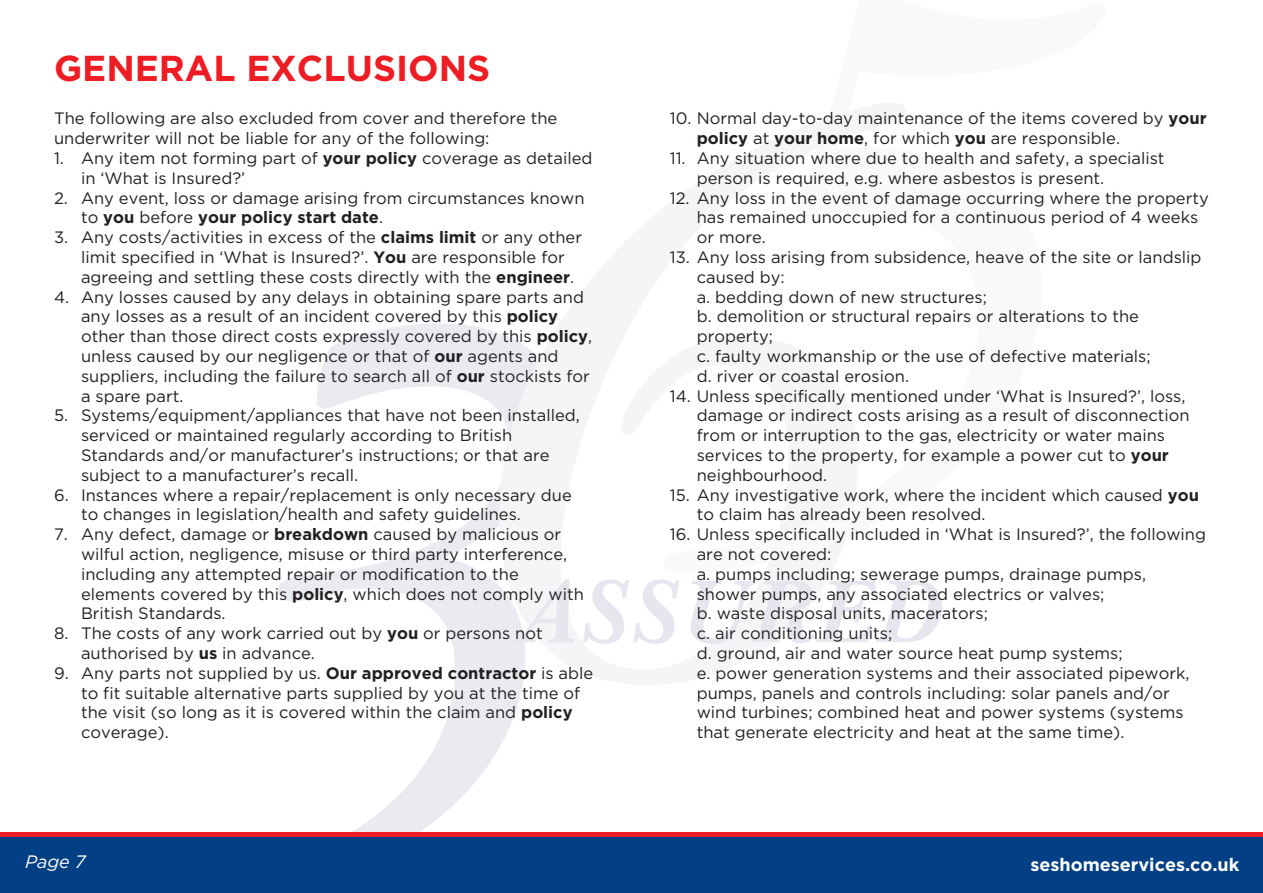
<style>
.page{position:relative;width:1263px;height:893px;background:#fff}
.page>*{position:absolute;margin:0;border:0;box-sizing:border-box;transform-origin:0 0}
.t1{font:700 36px "Gotham";color:#ee1d23}
.t2{font:700 18px "Gotham";color:#fff}
.t3{font:italic 18px "Gotham";color:#fff}
.t4{font:16.5px/19.8px "Gotham";color:#231f20}
.s1{font-weight:700}
</style>
<div class="page">
<svg style="left:278px;top:324px;width:245px;height:508px"></svg>
<svg style="left:499px;top:324px;width:76px;height:361px;fill:#f5f5f8"></svg>
<svg style="left:514px;top:579px;width:60px;height:64px"></svg>
<svg style="left:583px;top:579px;width:97px;height:65px"></svg>
<svg style="left:690px;top:580px;width:252px;height:64px"></svg>
<div style="left:0;top:832px;width:1263px;height:61px;background:linear-gradient(to right,#ee1d23,#ee1d23)"></div>
<div style="left:0;top:838px;width:1263px;height:55px;background:#023f85"></div>
<p class="t1" style="left:54px;top:47px;width:438px">GENERAL EXCLUSIONS</p>
<p class="t4" style="left:54px;top:108px;width:505px">The following are also excluded from cover and therefore the underwriter will not be liable for any of the following:</p>
<p class="t4" style="left:81px;top:148px;width:513px;text-indent:-27px">1. Any item not forming part of <span class="s1">your policy</span> coverage as detailed in ‘What is Insured?’</p>
<p class="t4" style="left:81px;top:188px;width:505px;text-indent:-27px">2. Any event, loss or damage arising from circumstances known to <span class="s1">you</span> before <span class="s1">your policy start date</span>.</p>
<p class="t4" style="left:81px;top:227px;width:503px;text-indent:-27px">3. Any costs/activities in excess of the <span class="s1">claims limit</span> or any other limit specified in ‘What is Insured?’. <span class="s1">You</span> are responsible for agreeing and settling these costs directly with the <span class="s1">engineer</span>.</p>
<p class="t4" style="left:81px;top:287px;width:513px;text-indent:-27px">4. Any losses caused by any delays in obtaining spare parts and any losses as a result of an incident covered by this <span class="s1">policy </span>other than those direct costs expressly covered by this <span class="s1">policy</span>, unless caused by our negligence or that of <span class="s1">our</span> agents and suppliers, including the failure to search all of <span class="s1">our</span> stockists for a spare part.</p>
<p class="t4" style="left:81px;top:405px;width:500px;text-indent:-27px">5. Systems/equipment/appliances that have not been installed, serviced or maintained regularly according to British Standards and/or manufacturer’s instructions; or that are subject to a manufacturer’s recall.</p>
<p class="t4" style="left:81px;top:485px;width:492px;text-indent:-27px">6. Instances where a repair/replacement is only necessary due to changes in legislation/health and safety guidelines.</p>
<p class="t4" style="left:81px;top:524px;width:504px;text-indent:-27px">7. Any defect, damage or <span class="s1">breakdown</span> caused by malicious or wilful action, negligence, misuse or third party interference, including any attempted repair or modification to the elements covered by this <span class="s1">policy</span>, which does not comply with British Standards.</p>
<p class="t4" style="left:81px;top:623px;width:463px;text-indent:-27px">8. The costs of any work carried out by <span class="s1">you</span> or persons not authorised by <span class="s1">us</span> in advance.</p>
<p class="t4" style="left:81px;top:663px;width:514px;text-indent:-27px">9. Any parts not supplied by us. <span class="s1">Our approved contractor</span> is able to fit suitable alternative parts supplied by you at the time of the visit (so long as it is covered within the claim and <span class="s1">policy </span>coverage).</p>
<p class="t4" style="left:697px;top:108px;width:511px;text-indent:-27px">10. Normal day-to-day maintenance of the items covered by <span class="s1">your policy</span> at <span class="s1">your home</span>, for which <span class="s1">you</span> are responsible.</p>
<p class="t4" style="left:697px;top:148px;width:469px;text-indent:-27px">11. Any situation where due to health and safety, a specialist person is required, e.g. where asbestos is present.</p>
<p class="t4" style="left:697px;top:188px;width:514px;text-indent:-27px">12. Any loss in the event of damage occurring where the property has remained unoccupied for a continuous period of 4 weeks or more.</p>
<p class="t4" style="left:697px;top:247px;width:506px;text-indent:-27px">13. Any loss arising from subsidence, heave of the site or landslip caused by:<br>a. bedding down of new structures;<br>b. demolition or structural repairs or alterations to the property;<br>c. faulty workmanship or the use of defective materials;<br>d. river or coastal erosion.</p>
<p class="t4" style="left:697px;top:386px;width:494px;text-indent:-27px">14. Unless specifically mentioned under ‘What is Insured?’, loss, damage or indirect costs arising as a result of disconnection from or interruption to the gas, electricity or water mains services to the property, for example a power cut to <span class="s1">your </span>neighbourhood.</p>
<p class="t4" style="left:697px;top:485px;width:504px;text-indent:-27px">15. Any investigative work, where the incident which caused <span class="s1">you </span>to claim has already been resolved.</p>
<p class="t4" style="left:697px;top:524px;width:511px;text-indent:-27px">16. Unless specifically included in ‘What is Insured?’, the following are not covered:<br>a. pumps including; sewerage pumps, drainage pumps, shower pumps, any associated electrics or valves;<br>b. waste disposal units, macerators;<br>c. air conditioning units;<br>d. ground, air and water source heat pump systems;<br>e. power generation systems and their associated pipework, pumps, panels and controls including: solar panels and/or wind turbines; combined heat and power systems (systems that generate electricity and heat at the same time).</p>
<p class="t3" style="left:25px;top:852px;width:62px">Page 7</p>
<p class="t2" style="left:1030px;top:854px;width:210px">seshomeservices.co.uk</p>
</div>
